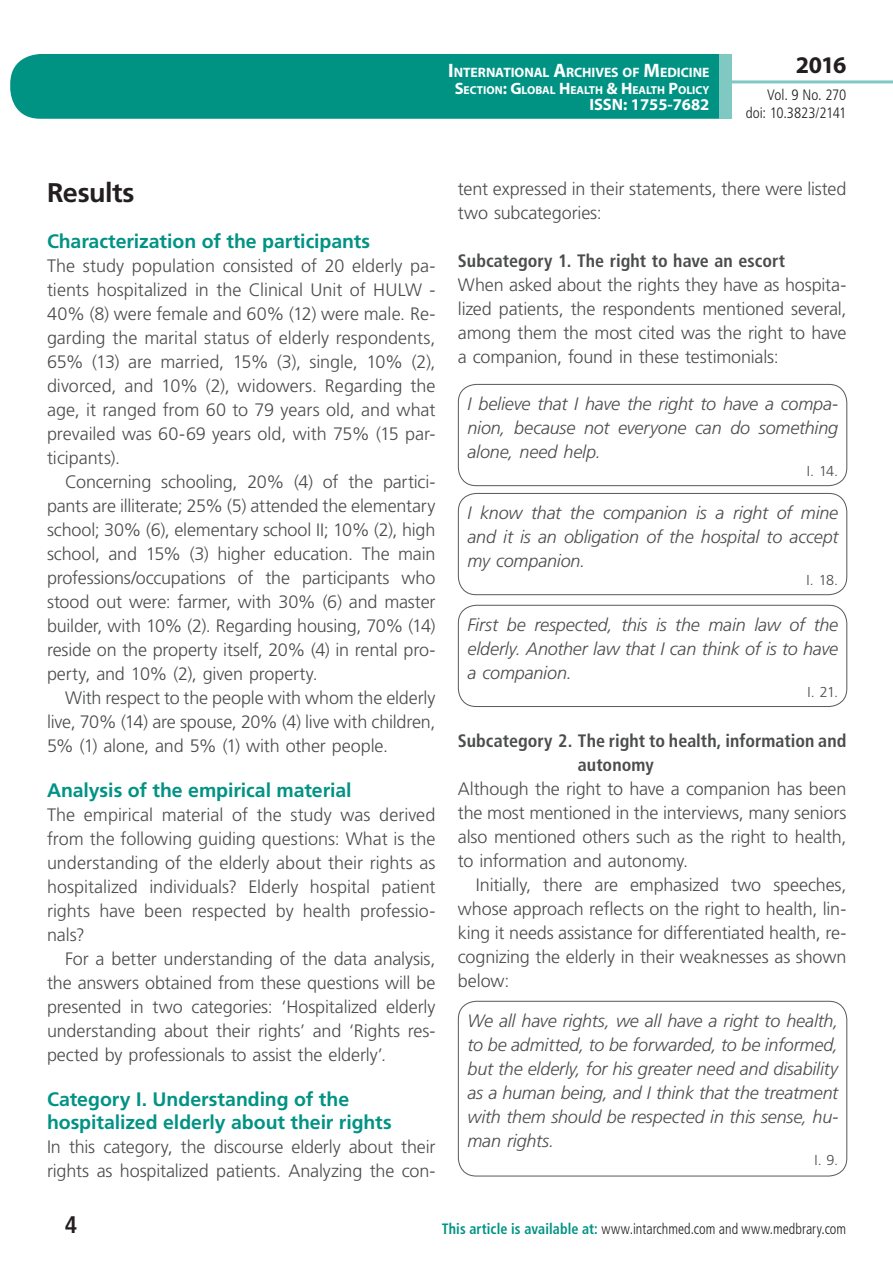
<style>
.page{position:relative;width:893px;height:1263px;background:#fff}
.page>*{position:absolute;margin:0;border:0;box-sizing:border-box;transform-origin:0 0}
.t1{font:700 27px "Frutiger LT Std";letter-spacing:-.02em;color:#231f20}
.t2{font:700 24px "Myriad Pro";color:#231f20}
.t3{font:700 condensed 24px "Frutiger LT Std";color:#231f20}
.t4{font:700 19.5px/22.5px "Frutiger LT Std";letter-spacing:-.005em;color:#009384}
.t5{font:300 18px/24px "Frutiger LT Std";letter-spacing:-.01em;color:#4b4c4d;text-align:justify}
.t6{font:italic 300 18px/24px "Frutiger LT Std";letter-spacing:-.01em;color:#4b4c4d;text-align:justify}
.t7{font:700 condensed 18px/24px "Frutiger LT Std";color:#4b4c4d}
.t8{font:700 16.5px "Myriad Pro";color:#fff}
.t9{font:300 condensed 15px "Frutiger LT Std";color:#231f20;scale:.94 1}
.t10{font:300 condensed 15px/18px "Frutiger LT Std";color:#231f20;text-align:right}
.t11{font:300 14.4px "Frutiger LT Std";color:#4b4c4d}
.t12{font:700 13.65px "Myriad Pro";letter-spacing:-.005em;color:#fff}
.t13{font:700 11.55px "Myriad Pro";color:#fff}
.s1{font-size:19.5px}
.s2{font-size:16.5px}
.s3{font-weight:700;color:#009384}
</style>
<div class="page">
<div style="left:10px;top:54px;width:775px;height:65px;background:#009384;border-radius:30px"></div>
<div style="left:732px;top:0;width:161px;height:157px;background:#fff"></div>
<hr style="left:730px;top:80px;width:163px;height:3px;background:#80c9c2">
<div style="left:719px;top:54px;width:13px;height:65px;background:#80c9c2"></div>
<div style="left:458px;top:384px;width:389px;height:102px;border:1px solid #57585a;border-radius:18px"></div>
<div style="left:458px;top:493px;width:389px;height:102px;border:1px solid #57585a;border-radius:18px"></div>
<div style="left:458px;top:605px;width:389px;height:102px;border:1px solid #57585a;border-radius:18px"></div>
<div style="left:458px;top:1001px;width:389px;height:175px;border:1px solid #57585a;border-radius:18px"></div>
<p class="t12" style="left:448px;top:64px;width:263px"><span class="s1">I</span>NTERNATIONAL <span class="s1">A</span>RCHIVES OF <span class="s1">M</span>EDICINE</p>
<p class="t13" style="left:455px;top:82px;width:256px"><span class="s2">S</span>ECTION<span class="s2">: G</span>LOBAL <span class="s2">H</span> EALTH <span class="s2">&amp; H</span> EALTH <span class="s2">P</span>OLICY</p>
<p class="t8" style="left:589px;top:94px;width:122px">ISSN: 1755-7682</p>
<h2 class="t2" style="left:796px;top:49px;width:52px">2016</h2>
<p class="t10" style="left:746px;top:86px;width:102px">Vol. 9 No. 270 doi: 10.3823/2141</p>
<h1 class="t1" style="left:47px;top:176px;width:89px">Results</h1>
<p class="t4" style="left:47px;top:230px;width:325px">Characterization of the participants</p>
<p class="t5" style="left:47px;top:254px;width:390px">The study population consisted of 20 elderly pa&shy;tients hospitalized in the Clinical Unit of HULW - 40% (8) were female and 60% (12) were male. Re&shy;garding the marital status of elderly respondents, 65% (13) are married, 15% (3), single, 10% (2), divorced, and 10% (2), widowers. Regarding the age, it ranged from 60 to 79 years old, and what prevailed was 60-69 years old, with 75% (15 par&shy;ticipants).</p>
<p class="t5" style="left:47px;top:470px;width:390px;text-indent:18px">Concerning schooling, 20% (4) of the partici&shy;pants are illiterate; 25% (5) attended the elementary school; 30% (6), elementary school II; 10% (2), high school, and 15% (3) higher education. The main professions/occupations of the participants who stood out were: farmer, with 30% (6) and master builder, with 10% (2). Regarding housing, 70% (14) reside on the property itself, 20% (4) in rental pro&shy;perty, and 10% (2), given property.</p>
<p class="t5" style="left:47px;top:686px;width:390px;text-indent:18px">With respect to the people with whom the elderly live, 70% (14) are spouse, 20% (4) live with children, 5% (1) alone, and 5% (1) with other people.</p>
<p class="t4" style="left:47px;top:779px;width:306px">Analysis of the empirical material</p>
<p class="t5" style="left:47px;top:803px;width:390px">The empirical material of the study was derived from the following guiding questions: What is the understanding of the elderly about their rights as hospitalized individuals? Elderly hospital patient rights have been respected by health professio&shy;nals?</p>
<p class="t5" style="left:47px;top:947px;width:390px;text-indent:18px">For a better understanding of the data analysis, the answers obtained from these questions will be presented in two categories: ‘Hospitalized elderly understanding about their rights’ and ‘Rights res&shy;pected by professionals to assist the elderly’.</p>
<p class="t4" style="left:47px;top:1088px;width:346px">Category I. Understanding of the hospitalized elderly about their rights</p>
<p class="t5" style="left:47px;top:1135px;width:390px">In this category, the discourse elderly about their rights as hospitalized patients. Analyzing the con-</p>
<p class="t5" style="left:458px;top:177px;width:390px">tent expressed in their statements, there were listed two subcategories:</p>
<p class="t7" style="left:458px;top:249px;width:329px">Subcategory 1. The right to have an escort</p>
<p class="t5" style="left:458px;top:273px;width:390px">When asked about the rights they have as hospita&shy;lized patients, the respondents mentioned several, among them the most cited was the right to have a companion, found in these testimonials:</p>
<p class="t6" style="left:467px;top:392px;width:372px">I believe that I have the right to have a compa&shy;nion, because not everyone can do something alone, need help.</p>
<p class="t11" style="left:807px;top:463px;width:33px">I. 14.</p>
<p class="t6" style="left:467px;top:501px;width:372px">I know that the companion is a right of mine and it is an obligation of the hospital to accept my companion.</p>
<p class="t11" style="left:807px;top:572px;width:33px">I. 18.</p>
<p class="t6" style="left:467px;top:613px;width:372px">First be respected, this is the main law of the elderly. Another law that I can think of is to have a companion.</p>
<p class="t11" style="left:808px;top:684px;width:32px">I. 21.</p>
<p class="t7" style="left:578px;top:729px;width:270px;text-indent:-120px">Subcategory 2. The right to health, information and autonomy</p>
<p class="t5" style="left:458px;top:777px;width:390px">Although the right to have a companion has been the most mentioned in the interviews, many seniors also mentioned others such as the right to health, to information and autonomy.</p>
<p class="t5" style="left:458px;top:873px;width:390px;text-indent:18px">Initially, there are emphasized two speeches, whose approach reflects on the right to health, lin&shy;king it needs assistance for differentiated health, re&shy;cognizing the elderly in their weaknesses as shown below:</p>
<p class="t6" style="left:467px;top:1009px;width:372px">We all have rights, we all have a right to health, to be admitted, to be forwarded, to be informed, but the elderly, for his greater need and disability as a human being, and I think that the treatment with them should be respected in this sense, hu&shy;man rights.</p>
<p class="t11" style="left:814px;top:1152px;width:25px">I. 9.</p>
<h2 class="t3" style="left:65px;top:1210px;width:14px">4</h2>
<p class="t9" style="left:442px;top:1220px;width:432px"><span class="s3">This article is available at:</span> www.intarchmed.com and www.medbrary.com</p>
</div>
